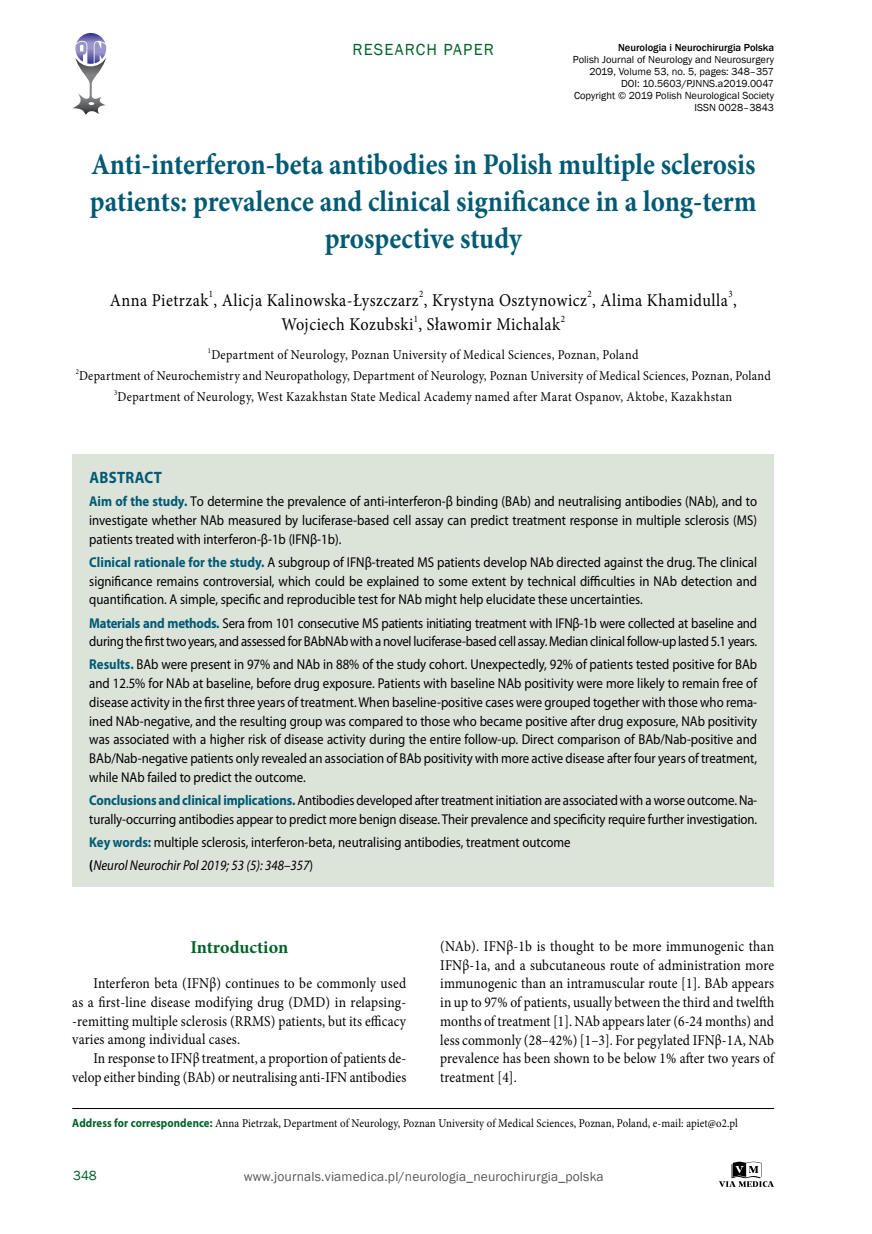
<style>
.page{position:relative;width:872px;height:1234px;background:#fff}
.page>*{position:absolute;margin:0;border:0;box-sizing:border-box;transform-origin:0 0}
.t1{font:700 30px/36.6px "Minion Pro";color:#005a74;text-align:center;scale:.9 1}
.t2{font:18px/24px "Minion Pro";letter-spacing:.03em;color:#000;text-align:center;scale:.9 1}
.t3{font:700 18px "Minion Pro";letter-spacing:-.005em;color:#006227}
.t4{font:16.5px "Franklin Gothic";letter-spacing:.07em;color:#006227}
.t5{font:700 16.5px "Myriad Pro";letter-spacing:.02em;color:#005a74;scale:.9 1}
.t6{font:15px/18.8px "Minion Pro";letter-spacing:.005em;color:#000;text-align:justify;scale:.9 1}
.t7{font:14.25px/18.8px "Myriad Pro";letter-spacing:-.01em;color:#000;text-align:justify;scale:.9 1}
.t8{font:13.5px "Minion Pro";letter-spacing:.025em;color:#000;scale:.9 1}
.t9{font:13.5px "Franklin Gothic";letter-spacing:.01em;color:#58585b}
.t10{font:13.5px "Franklin Gothic";color:#006227}
.t11{font:12px "Minion Pro";letter-spacing:.01em;color:#000;scale:.9 1}
.t12{font:10.5px/12px "Franklin Gothic";color:#000;text-align:right}
.t13{font:500 10.5px "Franklin Gothic";color:#000}
.t14{font:7.35px "Minion Pro";color:#000;scale:.9 1}
.s1{font-weight:700;color:#005a74}
.s2{font-weight:700}
.s3{font-style:italic}
.s4{font-family:"Myriad Pro";font-weight:700;color:#006227}
</style>
<div class="page">
<svg style="left:719px;top:1161px;width:55px;height:25px"></svg>
<svg style="left:72px;top:33px;width:34px;height:82px"></svg>
<hr style="left:72px;top:1107px;width:702px;height:1px;background:#000">
<div style="left:72px;top:454px;width:702px;height:432px;background:#dce4da"></div>
<p class="t4" style="left:352px;top:39px;width:143px">RESEARCH PAPER</p>
<p class="t13" style="left:618px;top:41px;width:157px">Neurologia i Neurochirurgia Polska</p>
<p class="t12" style="left:573px;top:54px;width:203px">Polish Journal of Neurology and Neurosurgery 2019, Volume 53, no. 5, pages: 348–357<br>DOI: 10.5603/PJNNS.a2019.0047<br>Copyright © 2019 Polish Neurological Society ISSN 0028–3843</p>
<h1 class="t1" style="left:90px;top:146px;width:742px">Anti-interferon-beta antibodies in Polish multiple sclerosis patients: prevalence and clinical significance in a long-term prospective study</h1>
<p class="t2" style="left:110px;top:288px;width:698px">Anna Pietrzak<sup>1</sup>, Alicja Kalinowska-Łyszczarz<sup>2</sup>, Krystyna Osztynowicz<sup>2</sup>, Alima Khamidulla<sup>3</sup>,<br>Wojciech Kozubski<sup>1</sup>, Sławomir Michalak<sup>2</sup></p>
<p class="t14" style="left:208px;top:345px;width:5px">1</p>
<p class="t8" style="left:211px;top:345px;width:476px">Department of Neurology, Poznan University of Medical Sciences, Poznan, Poland</p>
<p class="t14" style="left:76px;top:366px;width:5px">2</p>
<p class="t8" style="left:79px;top:366px;width:770px">Department of Neurochemistry and Neuropathology, Department of Neurology, Poznan University of Medical Sciences, Poznan, Poland</p>
<p class="t14" style="left:114px;top:387px;width:5px">3</p>
<p class="t8" style="left:117px;top:387px;width:684px">Department of Neurology, West Kazakhstan State Medical Academy named after Marat Ospanov, Aktobe, Kazakhstan</p>
<p class="t5" style="left:89px;top:468px;width:82px">ABSTRACT</p>
<p class="t7" style="left:89px;top:492px;width:743px"><span class="s1">Aim of the study.</span> To determine the prevalence of anti-interferon-β binding (BAb) and neutralising antibodies (NAb), and to investigate whether NAb measured by luciferase-based cell assay can predict treatment response in multiple sclerosis (MS) patients treated with interferon-β-1b (IFNβ-1b).</p>
<p class="t7" style="left:89px;top:553px;width:743px"><span class="s1">Clinical rationale for the study.</span> A subgroup of IFNβ-treated MS patients develop NAb directed against the drug. The clinical significance remains controversial, which could be explained to some extent by technical difficulties in NAb detection and quantification. A simple, specific and reproducible test for NAb might help elucidate these uncertainties.</p>
<p class="t7" style="left:89px;top:613px;width:743px"><span class="s1">Materials and methods.</span> Sera from 101 consecutive MS patients initiating treatment with IFNβ-1b were collected at baseline and during the first two years, and assessed for BAbNAb with a novel luciferase-based cell assay. Median clinical follow-up lasted 5.1 years.</p>
<p class="t7" style="left:89px;top:655px;width:743px"><span class="s1">Results.</span> BAb were present in 97% and NAb in 88% of the study cohort. Unexpectedly, 92% of patients tested positive for BAb and 12.5% for NAb at baseline, before drug exposure. Patients with baseline NAb positivity were more likely to remain free of disease activity in the first three years of treatment. When baseline-positive cases were grouped together with those who rema&shy;ined NAb-negative, and the resulting group was compared to those who became positive after drug exposure, NAb positivity was associated with a higher risk of disease activity during the entire follow-up. Direct comparison of BAb/Nab-positive and BAb/Nab-negative patients only revealed an association of BAb positivity with more active disease after four years of treatment, while NAb failed to predict the outcome.</p>
<p class="t7" style="left:89px;top:790px;width:743px"><span class="s1">Conclusions and clinical implications.</span> Antibodies developed after treatment initiation are associated with a worse outcome. Na&shy;turally-occurring antibodies appear to predict more benign disease. Their prevalence and specificity require further investigation.</p>
<p class="t7" style="left:89px;top:830px;width:536px;line-height:23px"><span class="s1">Key words:</span> multiple sclerosis, interferon-beta, neutralising antibodies, treatment outcome <span class="s2">(</span><span class="s3">Neurol Neurochir Pol 2019; 53 (5): 348–357</span>)</p>
<p class="t3" style="left:190px;top:934px;width:99px">Introduction</p>
<p class="t6" style="left:72px;top:973px;width:372px;text-indent:21px">Interferon beta (IFNβ) continues to be commonly used as a first-line disease modifying drug (DMD) in relapsing--remitting multiple sclerosis (RRMS) patients, but its efficacy varies among individual cases.</p>
<p class="t6" style="left:72px;top:1048px;width:372px;text-align:right">In response to IFNβ treatment, a proportion of patients de&shy;velop either binding (BAb) or neutralising anti-IFN antibodies</p>
<p class="t6" style="left:440px;top:936px;width:373px">(NAb). IFNβ-1b is thought to be more immunogenic than IFNβ-1a, and a subcutaneous route of administration more immunogenic than an intramuscular route [1]. BAb appears in up to 97% of patients, usually between the third and twelfth months of treatment [1]. NAb appears later (6-24 months) and less commonly (28–42%) [1–3]. For pegylated IFNβ-1A, NAb prevalence has been shown to be below 1% after two years of treatment [4].</p>
<p class="t11" style="left:72px;top:1115px;width:741px"><span class="s4">Address for correspondence:</span> Anna Pietrzak, Department of Neurology, Poznan University of Medical Sciences, Poznan, Poland, e-mail: apiet@o2.pl</p>
<p class="t10" style="left:73px;top:1166px;width:25px">348</p>
<p class="t9" style="left:244px;top:1167px;width:361px">www.journals.viamedica.pl/neurologia_neurochirurgia_polska</p>
</div>
